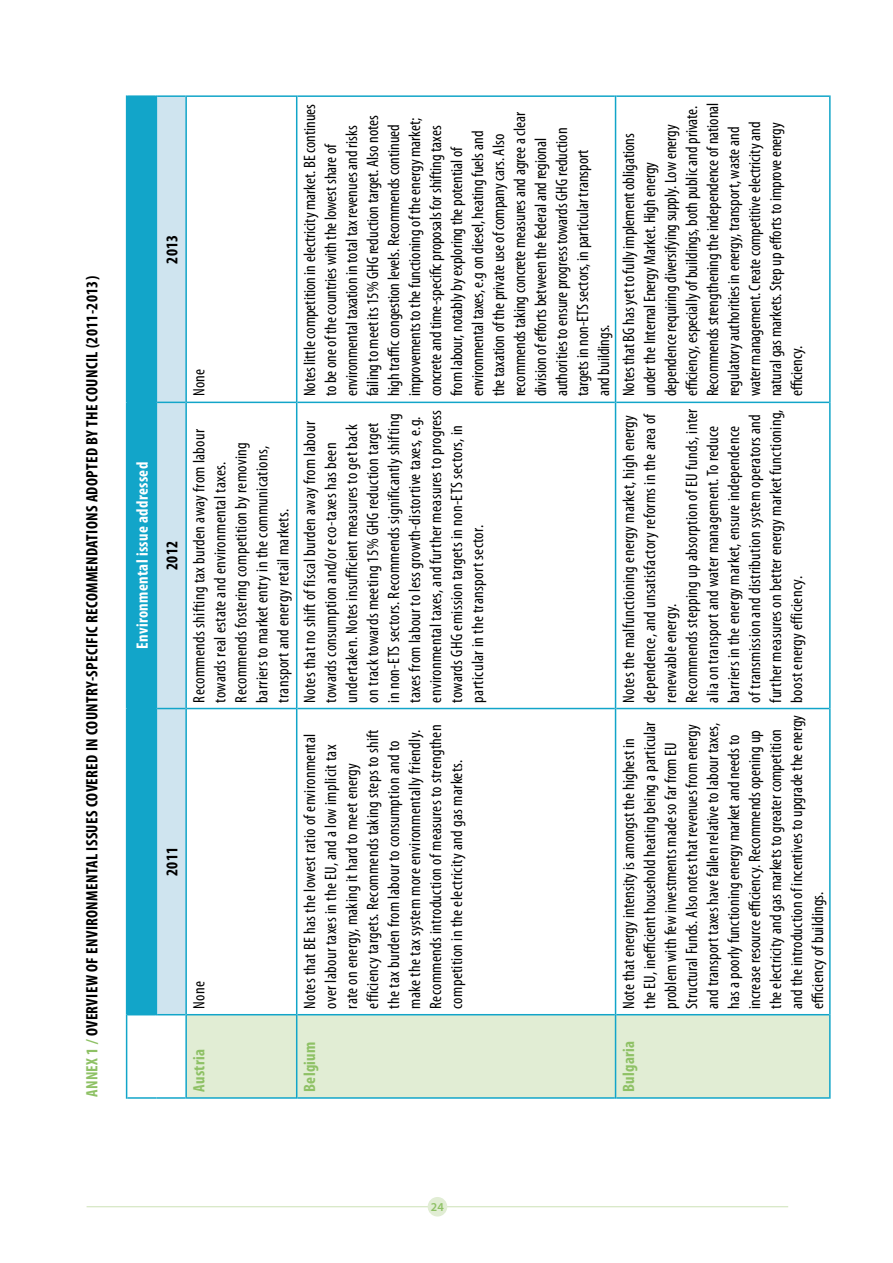
<style>
.page{position:relative;width:893px;height:1263px;background:#fff}
.page>*{position:absolute;margin:0;border:0;box-sizing:border-box;transform-origin:0 0}
.t1{font:condensed 16.5px/21px "Myriad Pro";letter-spacing:.01em;color:#000}
.t2{font:700 condensed 16.5px "Myriad Pro";letter-spacing:.02em;color:#000}
.t3{font:700 condensed 16.5px "Myriad Pro";letter-spacing:.02em;color:#fff}
.t4{font:700 condensed 16.5px "Myriad Pro";letter-spacing:.02em;color:#8ec165}
.t5{font:600 12.15px "Myriad Pro";color:#8ec165}
.s1{color:#8ec165}
</style>
<div class="page">
<hr style="left:87px;top:1206px;width:701px;height:1px;background:#cce1b6">
<div style="left:428px;top:1197px;width:19px;height:19px;background:#e1edd4;border-radius:50%"></div>
<div style="left:187px;top:1015px;width:642px;height:82px;background:#e1edd4"></div>
<hr style="left:126px;top:1015px;width:1px;height:84px;background:#12a5c9">
<hr style="left:127px;top:1097px;width:29px;height:2px;background:#12a5c9">
<hr style="left:126px;top:708px;width:1px;height:307px;background:#12a5c9">
<hr style="left:126px;top:402px;width:1px;height:306px;background:#12a5c9">
<hr style="left:126px;top:95px;width:1px;height:307px;background:#12a5c9">
<hr style="left:127px;top:95px;width:29px;height:2px;background:#12a5c9">
<hr style="left:156px;top:1097px;width:29px;height:2px;background:#12a5c9">
<hr style="left:156px;top:95px;width:1px;height:307px;background:#12a5c9">
<svg style="left:127px;top:97px;width:58px;height:918px;background:#6cc3db"></svg>
<hr style="left:157px;top:95px;width:28px;height:2px;background:#12a5c9">
<hr style="left:185px;top:1015px;width:2px;height:84px;background:#12a5c9">
<hr style="left:187px;top:1097px;width:109px;height:2px;background:#12a5c9">
<hr style="left:185px;top:708px;width:2px;height:307px;background:#12a5c9">
<hr style="left:187px;top:1014px;width:109px;height:1px;background:#12a5c9">
<hr style="left:185px;top:402px;width:2px;height:306px;background:#12a5c9">
<hr style="left:187px;top:708px;width:109px;height:1px;background:#12a5c9">
<hr style="left:185px;top:95px;width:2px;height:307px;background:#12a5c9">
<hr style="left:187px;top:402px;width:109px;height:1px;background:#12a5c9">
<hr style="left:187px;top:95px;width:109px;height:2px;background:#12a5c9">
<hr style="left:296px;top:1015px;width:1px;height:84px;background:#12a5c9">
<hr style="left:297px;top:1097px;width:318px;height:2px;background:#12a5c9">
<hr style="left:296px;top:708px;width:1px;height:307px;background:#12a5c9">
<hr style="left:297px;top:1014px;width:318px;height:1px;background:#12a5c9">
<hr style="left:296px;top:402px;width:1px;height:306px;background:#12a5c9">
<hr style="left:297px;top:708px;width:318px;height:1px;background:#12a5c9">
<hr style="left:296px;top:95px;width:1px;height:307px;background:#12a5c9">
<hr style="left:297px;top:402px;width:318px;height:1px;background:#12a5c9">
<hr style="left:297px;top:95px;width:318px;height:2px;background:#12a5c9">
<hr style="left:615px;top:1015px;width:1px;height:84px;background:#12a5c9">
<hr style="left:616px;top:1097px;width:213px;height:2px;background:#12a5c9">
<hr style="left:615px;top:708px;width:1px;height:307px;background:#12a5c9">
<hr style="left:616px;top:1014px;width:213px;height:1px;background:#12a5c9">
<hr style="left:615px;top:402px;width:1px;height:306px;background:#12a5c9">
<hr style="left:616px;top:708px;width:213px;height:1px;background:#12a5c9">
<hr style="left:615px;top:95px;width:1px;height:307px;background:#12a5c9">
<hr style="left:616px;top:402px;width:213px;height:1px;background:#12a5c9">
<hr style="left:616px;top:95px;width:213px;height:2px;background:#12a5c9">
<hr style="left:829px;top:1015px;width:2px;height:84px;background:#12a5c9">
<hr style="left:829px;top:708px;width:2px;height:307px;background:#12a5c9">
<hr style="left:829px;top:402px;width:2px;height:306px;background:#12a5c9">
<hr style="left:829px;top:95px;width:2px;height:307px;background:#12a5c9">
<p class="t2" style="left:82px;top:1097px;width:822px;rotate:-90deg"><span class="s1">ANNEX 1 /</span> OVERVIEW OF ENVIRONMENTAL ISSUES COVERED IN COUNTRY-SPECIFIC RECOMMENDATIONS ADOPTED BY THE COUNCIL (2011-2013)</p>
<p class="t3" style="left:132px;top:649px;width:188px;rotate:-90deg">Environmental issue addressed</p>
<p class="t2" style="left:162px;top:264px;width:31px;rotate:-90deg">2013</p>
<p class="t2" style="left:162px;top:570px;width:31px;rotate:-90deg">2012</p>
<p class="t2" style="left:162px;top:876px;width:31px;rotate:-90deg">2011</p>
<p class="t1" style="left:188px;top:396px;width:29px;rotate:-90deg">None</p>
<p class="t1" style="left:188px;top:702px;width:275px;rotate:-90deg">Recommends shifting tax burden away from labour towards real estate and environmental taxes.<br>Recommends fostering competition by removing barriers to market entry in the communications, transport and energy retail markets.</p>
<p class="t1" style="left:188px;top:1009px;width:29px;rotate:-90deg">None</p>
<p class="t1" style="left:299px;top:396px;width:294px;rotate:-90deg">Notes little competition in electricity market. BE continues to be one of the countries with the lowest share of environmental taxation in total tax revenues and risks failing to meet its 15% GHG reduction target. Also notes high traffic congestion levels. Recommends continued improvements to the functioning of the energy market; concrete and time-specific proposals for shifting taxes from labour, notably by exploring the potential of environmental taxes, e.g on diesel, heating fuels and<br>the taxation of the private use of company cars. Also recommends taking concrete measures and agree a clear division of efforts between the federal and regional authorities to ensure progress towards GHG reduction targets in non-ETS sectors, in particular transport<br>and buildings.</p>
<p class="t1" style="left:299px;top:702px;width:294px;rotate:-90deg">Notes that no shift of fiscal burden away from labour towards consumption and/or eco-taxes has been undertaken. Notes insufficient measures to get back on track towards meeting 15% GHG reduction target in non-ETS sectors. Recommends significantly shifting taxes from labour to less growth-distortive taxes, e.g. environmental taxes, and further measures to progress towards GHG emission targets in non-ETS sectors, in particular in the transport sector.</p>
<p class="t1" style="left:299px;top:1009px;width:286px;rotate:-90deg">Notes that BE has the lowest ratio of environmental over labour taxes in the EU, and a low implicit tax rate on energy, making it hard to meet energy efficiency targets. Recommends taking steps to shift the tax burden from labour to consumption and to make the tax system more environmentally friendly.<br>Recommends introduction of measures to strengthen competition in the electricity and gas markets.</p>
<p class="t1" style="left:618px;top:396px;width:295px;rotate:-90deg">Notes that BG has yet to fully implement obligations under the Internal Energy Market. High energy dependence requiring diversifying supply. Low energy efficiency, especially of buildings, both public and private.<br>Recommends strengthening the independence of national regulatory authorities in energy, transport, waste and water management. Create competitive electricity and natural gas markets. Step up efforts to improve energy efficiency.</p>
<p class="t1" style="left:618px;top:702px;width:296px;rotate:-90deg">Notes the malfunctioning energy market, high energy dependence, and unsatisfactory reforms in the area of renewable energy.<br>Recommends stepping up absorption of EU funds, inter alia on transport and water management. To reduce barriers in the energy market, ensure independence<br>of transmission and distribution system operators and further measures on better energy market functioning, boost energy efficiency.</p>
<p class="t1" style="left:618px;top:1009px;width:295px;rotate:-90deg">Note that energy intensity is amongst the highest in<br>the EU, inefficient household heating being a particular problem with few investments made so far from EU Structural Funds. Also notes that revenues from energy and transport taxes have fallen relative to labour taxes, has a poorly functioning energy market and needs to increase resource efficiency. Recommends opening up the electricity and gas markets to greater competition and the introduction of incentives to upgrade the energy efficiency of buildings.</p>
<p class="t4" style="left:189px;top:1092px;width:44px;rotate:-90deg">Austria</p>
<p class="t4" style="left:299px;top:1092px;width:52px;rotate:-90deg">Belgium</p>
<p class="t4" style="left:618px;top:1092px;width:53px;rotate:-90deg">Bulgaria</p>
<p class="t5" style="left:431px;top:1199px;width:14px">24</p>
</div>
